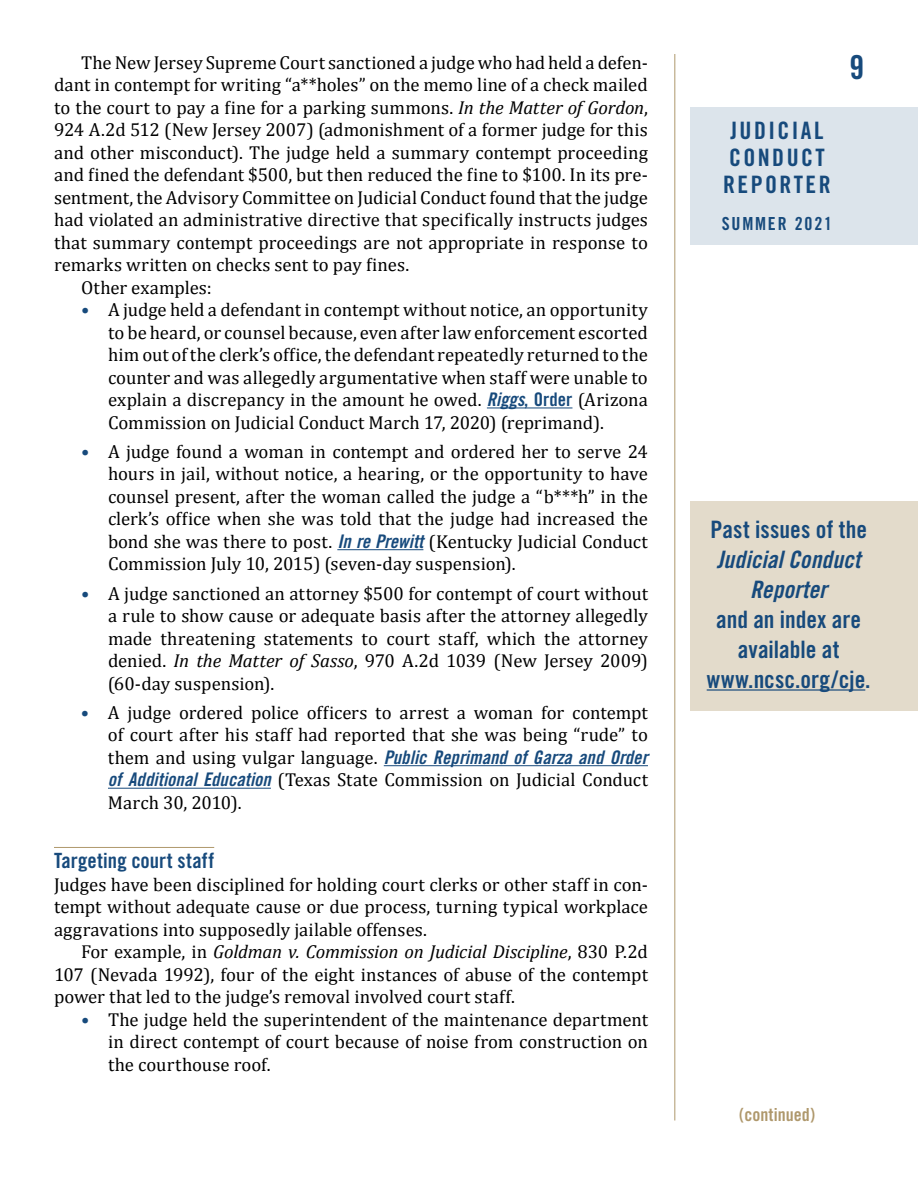
<style>
.page{position:relative;width:918px;height:1188px;background:#fff}
.page>*{position:absolute;margin:0;border:0;box-sizing:border-box;transform-origin:0 0}
.t1{font:33px "Trade Gothic Bold Cond Twenty";color:#174a7c}
.t2{font:24px/30px "Trade Gothic Bold Cond Twenty";letter-spacing:.01em;color:#174a7c;text-align:center}
.t3{font:24px/27px "Trade Gothic Bold Cond Twenty";letter-spacing:.1em;color:#174a7c;text-align:center}
.t4{font:24px/30px "Trade Gothic Bold Cond Twenty Obl";letter-spacing:.005em;color:#174a7c;text-align:center}
.t5{font:21px "Trade Gothic Bold Cond Twenty";letter-spacing:.01em;color:#174a7c}
.t6{font:18.75px/22.5px "Cambria";color:#000;text-align:justify}
.t7{font:18.75px "Trade Gothic Bold Cond Twenty Obl";letter-spacing:.005em;color:#174a7c}
.t8{font:18px "Trade Gothic Bold Cond Twenty";color:#af986c}
.t9{font:18px "Trade Gothic Bold Cond Twenty";letter-spacing:.1em;color:#174a7c}
.s1{font-style:italic}
.s2{color:#174a7c}
.s3{font-family:"Trade Gothic Bold Cond Twenty Obl";color:#174a7c}
.s4{font-family:"Trade Gothic Bold Cond Twenty";color:#174a7c}
.s5{font-family:"Cambria";color:#000}
</style>
<div class="page">
<div style="left:690px;top:107px;width:228px;height:138px;background:#dce4eb"></div>
<hr style="left:675px;top:54px;width:1px;height:1066px;background:#af986c">
<hr style="left:487px;top:407px;width:85px;height:1px;background:#174a7c">
<hr style="left:337px;top:549px;width:86px;height:1px;background:#174a7c">
<hr style="left:384px;top:765px;width:264px;height:1px;background:#174a7c">
<hr style="left:108px;top:788px;width:163px;height:1px;background:#174a7c">
<hr style="left:54px;top:847px;width:160px;height:1px;background:#af986c">
<div style="left:690px;top:501px;width:228px;height:210px;background:#e3dbcb"></div>
<hr style="left:707px;top:689px;width:158px;height:2px;background:#174a7c">
<p class="t6" style="left:81px;top:51px;width:568px">The New Jersey Supreme Court sanctioned a judge who had held a defen-</p>
<p class="t6" style="left:54px;top:73px;width:595px">dant in contempt for writing “a**holes” on the memo line of a check mailed</p>
<p class="t6" style="left:54px;top:96px;width:596px">to the court to pay a fine for a parking summons. <span class="s1">In the Matter of Gordon</span>,</p>
<p class="t6" style="left:54px;top:118px;width:595px">924 A.2d 512 (New Jersey 2007) (admonishment of a former judge for this</p>
<p class="t6" style="left:54px;top:141px;width:596px">and other misconduct). The judge held a summary contempt proceeding</p>
<p class="t6" style="left:54px;top:163px;width:595px">and fined the defendant $500, but then reduced the fine to $100. In its pre-</p>
<p class="t6" style="left:54px;top:186px;width:595px">sentment, the Advisory Committee on Judicial Conduct found that the judge</p>
<p class="t6" style="left:54px;top:208px;width:596px">had violated an administrative directive that specifically instructs judges</p>
<p class="t6" style="left:54px;top:231px;width:595px">that summary contempt proceedings are not appropriate in response to</p>
<p class="t6" style="left:54px;top:253px;width:357px">remarks written on checks sent to pay fines.</p>
<p class="t6" style="left:81px;top:276px;width:132px">Other examples:</p>
<p class="t6" style="left:108px;top:298px;width:542px;text-indent:-27px"><span class="s2">•</span> A judge held a defendant in contempt without notice, an opportunity to be heard, or counsel because, even after law enforcement escorted him out of the clerk’s office, the defendant repeatedly returned to the counter and was allegedly argumentative when staff were unable to explain a discrepancy in the amount he owed. <span class="s3">Riggs</span><span class="s4">, Order</span> (Arizona Commission on Judicial Conduct March 17, 2020) (reprimand).</p>
<p class="t6" style="left:108px;top:440px;width:542px;text-indent:-27px"><span class="s2">•</span> A judge found a woman in contempt and ordered her to serve 24 hours in jail, without notice, a hearing, or the opportunity to have counsel present, after the woman called the judge a “b***h” in the clerk’s office when she was told that the judge had increased the bond she was there to post. <span class="s3">In re Prewitt</span> (Kentucky Judicial Conduct Commission July 10, 2015) (seven-day suspension).</p>
<p class="t6" style="left:108px;top:582px;width:542px;text-indent:-27px"><span class="s2">•</span> A judge sanctioned an attorney $500 for contempt of court without a rule to show cause or adequate basis after the attorney allegedly made threatening statements to court staff, which the attorney denied. <span class="s1">In the Matter of Sasso</span>, 970 A.2d 1039 (New Jersey 2009) (60-day suspension).</p>
<p class="t6" style="left:81px;top:701px;width:568px;text-align:right"><span class="s2">•</span> A judge ordered police officers to arrest a woman for contempt of court after his staff had reported that she was being “rude” to</p>
<p class="t7" style="left:108px;top:746px;width:541px"><span class="s5">them and using vulgar language.</span> Public Reprimand of Garza and Order</p>
<p class="t6" style="left:108px;top:769px;width:542px"><span class="s3">of Additional Education</span> (Texas State Commission on Judicial Conduct<br>March 30, 2010).</p>
<p class="t5" style="left:54px;top:848px;width:162px">Targeting court staff</p>
<p class="t6" style="left:54px;top:873px;width:595px">Judges have been disciplined for holding court clerks or other staff in con&shy;tempt without adequate cause or due process, turning typical workplace aggravations into supposedly jailable offenses.</p>
<p class="t6" style="left:54px;top:940px;width:596px;text-indent:27px">For example, in <span class="s1">Goldman v. Commission on Judicial Discipline</span>, 830 P.2d 107 (Nevada 1992), four of the eight instances of abuse of the contempt power that led to the judge’s removal involved court staff.</p>
<p class="t6" style="left:108px;top:1008px;width:542px;text-indent:-27px"><span class="s2">•</span> The judge held the superintendent of the maintenance department in direct contempt of court because of noise from construction on the courthouse roof.</p>
<p class="t3" style="left:723px;top:116px;width:109px">JUDICIAL<br>CONDUCT<br>REPORTER</p>
<p class="t9" style="left:722px;top:213px;width:112px">SUMMER 2021</p>
<h1 class="t1" style="left:849px;top:47px;width:16px">9</h1>
<p class="t2" style="left:710px;top:514px;width:158px">Past issues of the</p>
<p class="t4" style="left:717px;top:544px;width:145px">Judicial Conduct<br>Reporter</p>
<p class="t2" style="left:707px;top:604px;width:165px">and an index are available at www.ncsc.org/cje.</p>
<p class="t8" style="left:739px;top:1103px;width:78px">(continued)</p>
</div>
